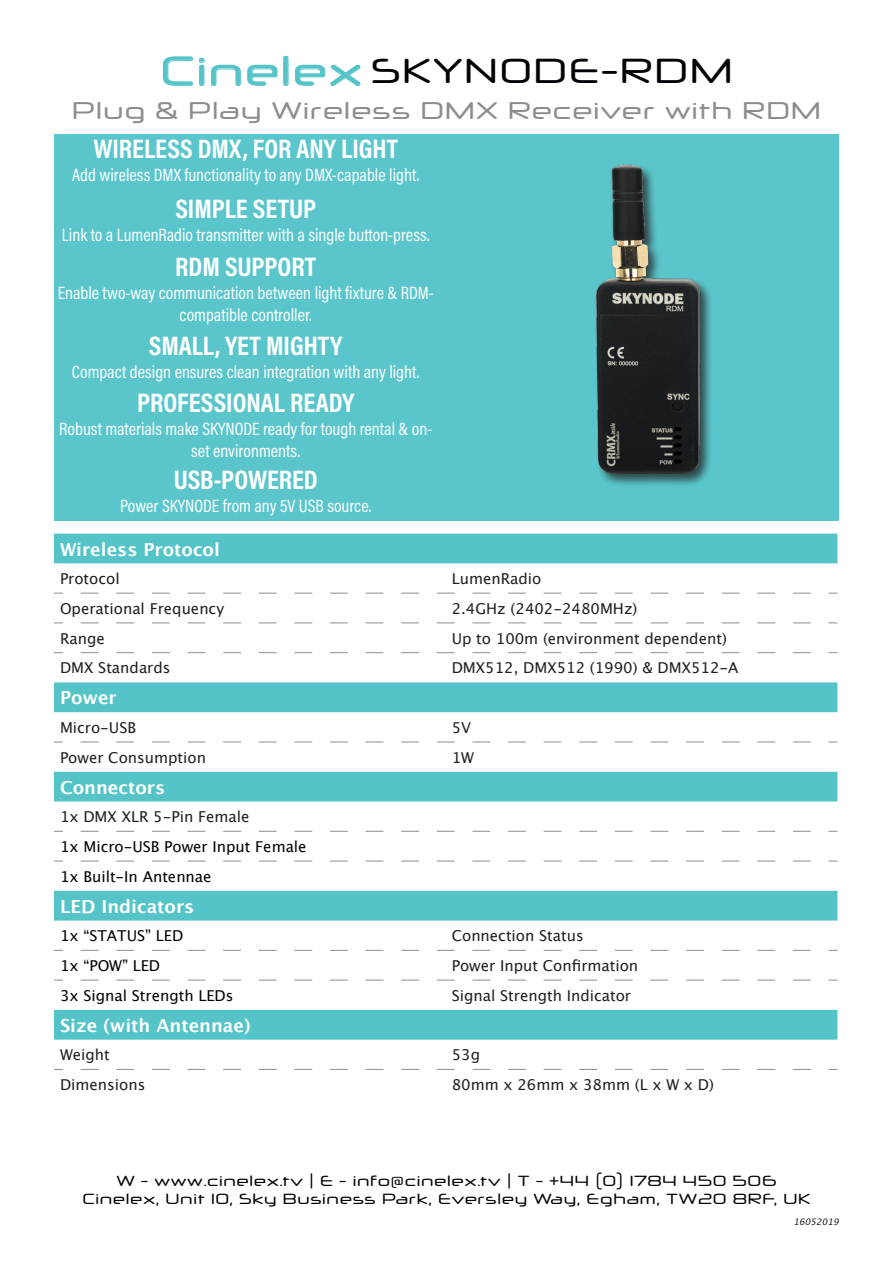
<style>
.page{position:relative;width:893px;height:1263px;background:#fff}
.page>*{position:absolute;margin:0;border:0;box-sizing:border-box;transform-origin:0 0}
.t1{font:34.5px "Neuropol X Rg";color:#020307}
.Feature_Title{font:700 27px "Acumin Pro Cond";color:#fff}
.t2{font:24px "Neuropol X Rg";color:#8b8d8f}
.Feature_Text{font:18px/21.6px "Acumin Pro Cond";color:#fff;text-align:center}
.t3{font:700 18px "Lucida Grande";color:#fff}
.t4{font:15px "Lucida Grande";color:#231f20}
.t5{font:15px "Lucida Grande";color:#020307}
.t6{font:14.7px "Neuropol X Rg";color:#020307}
.t7{font:italic 9px "Lucida Grande";color:#231f20}
.s1{font-size:40.5px;color:#54c4c8}
</style>
<div class="page">
<div style="left:54px;top:534px;width:783px;height:29px;background:#54c4c8"></div>
<div style="left:54px;top:682px;width:783px;height:30px;background:#54c4c8"></div>
<div style="left:54px;top:772px;width:783px;height:29px;background:#54c4c8"></div>
<div style="left:54px;top:891px;width:783px;height:29px;background:#54c4c8"></div>
<div style="left:54px;top:1010px;width:783px;height:30px;background:#54c4c8"></div>
<svg style="left:81px;top:593px;width:338px;height:1px"></svg>
<svg style="left:472px;top:593px;width:339px;height:1px"></svg>
<svg style="left:437px;top:593px;width:18px;height:1px"></svg>
<svg style="left:81px;top:622px;width:338px;height:1px"></svg>
<svg style="left:472px;top:622px;width:339px;height:1px"></svg>
<svg style="left:437px;top:622px;width:18px;height:1px"></svg>
<svg style="left:81px;top:652px;width:338px;height:1px"></svg>
<svg style="left:472px;top:652px;width:339px;height:1px"></svg>
<svg style="left:437px;top:652px;width:18px;height:1px"></svg>
<svg style="left:81px;top:742px;width:338px;height:1px"></svg>
<svg style="left:472px;top:742px;width:339px;height:1px"></svg>
<svg style="left:437px;top:742px;width:18px;height:1px"></svg>
<svg style="left:81px;top:831px;width:338px;height:1px"></svg>
<svg style="left:472px;top:831px;width:339px;height:1px"></svg>
<svg style="left:437px;top:831px;width:18px;height:1px"></svg>
<svg style="left:81px;top:861px;width:338px;height:1px"></svg>
<svg style="left:472px;top:861px;width:339px;height:1px"></svg>
<svg style="left:437px;top:861px;width:18px;height:1px"></svg>
<svg style="left:81px;top:950px;width:338px;height:1px"></svg>
<svg style="left:472px;top:950px;width:339px;height:1px"></svg>
<svg style="left:437px;top:950px;width:18px;height:1px"></svg>
<svg style="left:81px;top:980px;width:338px;height:1px"></svg>
<svg style="left:472px;top:980px;width:339px;height:1px"></svg>
<svg style="left:437px;top:980px;width:18px;height:1px"></svg>
<svg style="left:81px;top:1069px;width:338px;height:1px"></svg>
<svg style="left:472px;top:1069px;width:339px;height:1px"></svg>
<svg style="left:437px;top:1069px;width:18px;height:1px"></svg>
<svg style="left:163px;top:57px;width:30px;height:29px"></svg>
<div style="left:199px;top:65px;width:5px;height:21px;border:1px solid #54c4c8;border-radius:2px"></div>
<svg style="left:199px;top:58px;width:6px;height:5px"></svg>
<svg style="left:211px;top:65px;width:30px;height:21px"></svg>
<svg style="left:247px;top:65px;width:31px;height:21px"></svg>
<div style="left:283px;top:56px;width:5px;height:30px;border:1px solid #54c4c8;border-radius:2px"></div>
<svg style="left:295px;top:65px;width:66px;height:21px"></svg>
<div style="left:54px;top:134px;width:785px;height:387px;background:#5ac6cc"></div>
<img style="left:519px;top:163px;width:256px;height:328px">
<p class="t1" style="left:160px;top:43px;width:575px"><span class="s1">Cinelex</span> SKYNODE-RDM</p>
<p class="t2" style="left:72px;top:91px;width:751px">Plug &amp; Play Wireless DMX Receiver with RDM</p>
<p class="Feature_Title" style="left:93px;top:131px;width:306px">WIRELESS DMX, FOR ANY LIGHT</p>
<p class="Feature_Text" style="left:72px;top:164px;width:349px">Add wireless DMX functionality to any DMX-capable light.</p>
<p class="Feature_Title" style="left:175px;top:191px;width:142px">SIMPLE SETUP</p>
<p class="Feature_Text" style="left:62px;top:224px;width:369px">Link to a LumenRadio transmitter with a single button-press.</p>
<p class="Feature_Title" style="left:175px;top:249px;width:142px">RDM SUPPORT</p>
<p class="Feature_Text" style="left:58px;top:282px;width:377px">Enable two-way communication between light fixture &amp; RDM&shy;compatible controller.</p>
<p class="Feature_Title" style="left:149px;top:328px;width:195px">SMALL, YET MIGHTY</p>
<p class="Feature_Text" style="left:72px;top:361px;width:349px">Compact design ensures clean integration with any light.</p>
<p class="Feature_Title" style="left:137px;top:385px;width:219px">PROFESSIONAL READY</p>
<p class="Feature_Text" style="left:59px;top:418px;width:375px">Robust materials make SKYNODE ready for tough rental &amp; on&shy;set environments.</p>
<p class="Feature_Title" style="left:174px;top:462px;width:146px">USB-POWERED</p>
<p class="Feature_Text" style="left:120px;top:495px;width:253px">Power SKYNODE from any 5V USB source.</p>
<p class="t3" style="left:60px;top:534px;width:161px">Wireless Protocol</p>
<p class="t4" style="left:60px;top:570px;width:61px">Protocol</p>
<p class="t4" style="left:452px;top:570px;width:91px">LumenRadio</p>
<p class="t4" style="left:60px;top:600px;width:166px">Operational Frequency</p>
<p class="t4" style="left:452px;top:600px;width:187px">2.4GHz (2402-2480MHz)</p>
<p class="t4" style="left:60px;top:630px;width:46px">Range</p>
<p class="t4" style="left:452px;top:630px;width:277px">Up to 100m (environment dependent)</p>
<p class="t4" style="left:60px;top:659px;width:112px">DMX Standards</p>
<p class="t4" style="left:452px;top:659px;width:288px">DMX512, DMX512 (1990) &amp; DMX512-A</p>
<p class="t3" style="left:60px;top:683px;width:58px">Power</p>
<p class="t4" style="left:60px;top:719px;width:78px">Micro-USB</p>
<p class="t4" style="left:452px;top:719px;width:21px">5V</p>
<p class="t4" style="left:60px;top:749px;width:148px">Power Consumption</p>
<p class="t4" style="left:452px;top:749px;width:24px">1W</p>
<p class="t3" style="left:60px;top:773px;width:107px">Connectors</p>
<p class="t4" style="left:60px;top:808px;width:191px">1x DMX XLR 5-Pin Female</p>
<p class="t5" style="left:60px;top:838px;width:248px">1x Micro-USB Power Input Female</p>
<p class="t5" style="left:60px;top:868px;width:153px">1x Built-In Antennae</p>
<p class="t3" style="left:60px;top:892px;width:136px">LED Indicators</p>
<p class="t5" style="left:60px;top:927px;width:125px">1x “STATUS” LED</p>
<p class="t4" style="left:452px;top:927px;width:134px">Connection Status</p>
<p class="t5" style="left:60px;top:957px;width:102px">1x “POW” LED</p>
<p class="t4" style="left:452px;top:957px;width:188px">Power Input Confirmation</p>
<p class="t5" style="left:60px;top:987px;width:175px">3x Signal Strength LEDs</p>
<p class="t4" style="left:452px;top:987px;width:181px">Signal Strength Indicator</p>
<p class="t3" style="left:60px;top:1011px;width:192px">Size (with Antennae)</p>
<p class="t4" style="left:60px;top:1046px;width:51px">Weight</p>
<p class="t4" style="left:452px;top:1046px;width:30px">53g</p>
<p class="t4" style="left:60px;top:1076px;width:87px">Dimensions</p>
<p class="t4" style="left:452px;top:1076px;width:264px">80mm x 26mm x 38mm (L x W x D)</p>
<p class="t6" style="left:116px;top:1169px;width:662px">W - www.cinelex.tv | E - info@cinelex.tv | T - +44 (0) 1784 450 506</p>
<p class="t6" style="left:82px;top:1186px;width:730px">Cinelex, Unit 10, Sky Business Park, Eversley Way, Egham, TW20 8RF, UK</p>
<p class="t7" style="left:793px;top:1216px;width:50px">16052019</p>
</div>
